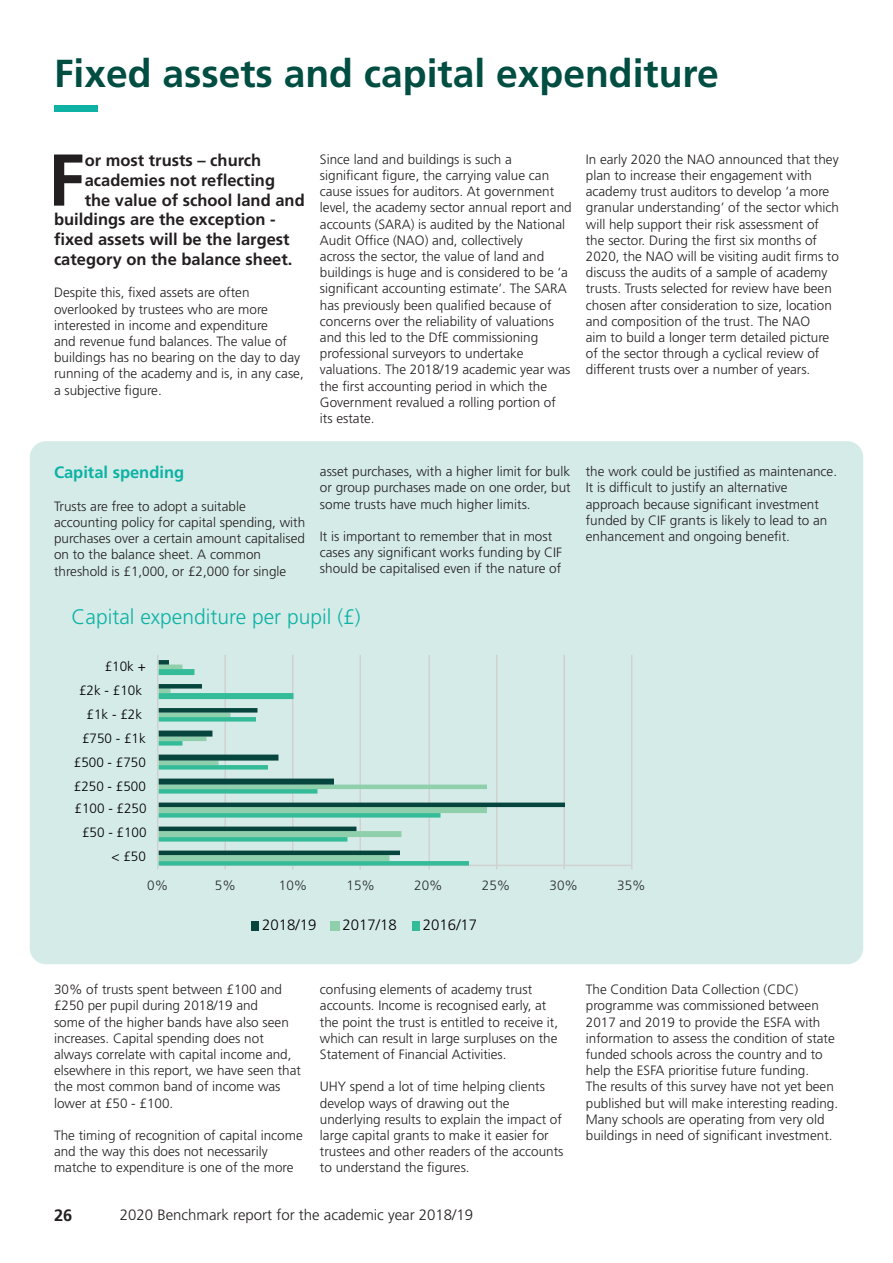
<style>
.page{position:relative;width:893px;height:1263px;background:#fff}
.page>*{position:absolute;margin:0;border:0;box-sizing:border-box;transform-origin:0 0}
.t1{font:700 73.2px "Frutiger LT Std";color:#231f20}
.t2{font:700 39px "Frutiger LT Std";color:#004d42}
.t3{font:300 21px "Frutiger LT Std";color:#0cb2a4}
.t4{font:700 16.5px "Frutiger LT Std";color:#231f20}
.t5{font:700 16.5px "Frutiger LT Std";color:#0cb2a4}
.t6{font:300 15px "Frutiger LT Std";color:#231f20}
.t7{font:300 15px "Frutiger LT Std";color:#000001}
.t8{font:300 13.5px/16.2px "Frutiger LT Std";color:#231f20}
.t9{font:300 13.5px "Frutiger LT Std";color:#000001}
.t10{font:300 13.5px "Frutiger LT Std";color:#2a2e31}
</style>
<div class="page">
<div style="left:54px;top:106px;width:43px;height:6px;background:#0db2a4"></div>
<div style="left:30px;top:441px;width:833px;height:523px;background:#d5ebe8;border-radius:16px"></div>
<hr style="left:160px;top:865px;width:472px;height:1px;background:#d0d1d1">
<hr style="left:224px;top:655px;width:2px;height:214px;background:#d0d1d1">
<hr style="left:292px;top:655px;width:1px;height:214px;background:#d0d1d1">
<hr style="left:359px;top:655px;width:2px;height:214px;background:#d0d1d1">
<hr style="left:428px;top:655px;width:2px;height:214px;background:#d0d1d1">
<hr style="left:496px;top:655px;width:1px;height:214px;background:#d0d1d1">
<hr style="left:563px;top:655px;width:2px;height:214px;background:#d0d1d1">
<hr style="left:631px;top:655px;width:1px;height:214px;background:#d0d1d1">
<svg style="left:158px;top:861px;width:311px;height:4px"></svg>
<svg style="left:158px;top:855px;width:271px;height:6px;background:#98d1b3"></svg>
<svg style="left:158px;top:660px;width:407px;height:195px"></svg>
<hr style="left:157px;top:655px;width:1px;height:214px;background:#d0d1d1">
<div style="left:251px;top:921px;width:8px;height:9px;background:#06443e"></div>
<div style="left:331px;top:921px;width:9px;height:9px;background:#90cfab"></div>
<div style="left:412px;top:921px;width:7px;height:9px;background:#34bb97"></div>
<p class="t2" style="left:54px;top:50px;width:666px">Fixed assets and capital expenditure</p>
<p class="t1" style="left:48px;top:137px;width:38px">F</p>
<p class="t4" style="left:85px;top:151px;width:178px">or most trusts – church</p>
<p class="t4" style="left:85px;top:170px;width:192px">academies not reflecting</p>
<p class="t4" style="left:85px;top:190px;width:222px">the value of school land and</p>
<p class="t4" style="left:54px;top:210px;width:223px">buildings are the exception -</p>
<p class="t4" style="left:54px;top:230px;width:237px">fixed assets will be the largest</p>
<p class="t4" style="left:54px;top:250px;width:240px">category on the balance sheet.</p>
<p class="t8" style="left:54px;top:285px;width:251px">Despite this, fixed assets are often overlooked by trustees who are more interested in income and expenditure<br>and revenue fund balances. The value of buildings has no bearing on the day to day running of the academy and is, in any case, a subjective figure.</p>
<p class="t8" style="left:320px;top:151px;width:253px">Since land and buildings is such a significant figure, the carrying value can cause issues for auditors. At government level, the academy sector annual report and accounts (SARA) is audited by the National Audit Office (NAO) and, collectively<br>across the sector, the value of land and buildings is huge and is considered to be ‘a significant accounting estimate’. The SARA has previously been qualified because of concerns over the reliability of valuations and this led to the DfE commissioning professional surveyors to undertake valuations. The 2018/19 academic year was the first accounting period in which the Government revalued a rolling portion of its estate.</p>
<p class="t8" style="left:586px;top:151px;width:255px">In early 2020 the NAO announced that they plan to increase their engagement with academy trust auditors to develop ‘a more granular understanding’ of the sector which will help support their risk assessment of the sector. During the first six months of 2020, the NAO will be visiting audit firms to discuss the audits of a sample of academy trusts. Trusts selected for review have been chosen after consideration to size, location and composition of the trust. The NAO<br>aim to build a longer term detailed picture of the sector through a cyclical review of different trusts over a number of years.</p>
<p class="t5" style="left:54px;top:463px;width:132px">Capital spending</p>
<p class="t8" style="left:54px;top:498px;width:253px">Trusts are free to adopt a suitable accounting policy for capital spending, with purchases over a certain amount capitalised on to the balance sheet. A common threshold is £1,000, or £2,000 for single</p>
<p class="t8" style="left:320px;top:464px;width:252px;text-align:justify">asset purchases, with a higher limit for bulk or group purchases made on one order, but some trusts have much higher limits.</p>
<p class="t8" style="left:320px;top:528px;width:244px">It is important to remember that in most cases any significant works funding by CIF should be capitalised even if the nature of</p>
<p class="t8" style="left:586px;top:464px;width:253px">the work could be justified as maintenance.<br>It is difficult to justify an alternative approach because significant investment funded by CIF grants is likely to lead to an enhancement and ongoing benefit.</p>
<p class="t3" style="left:72px;top:605px;width:291px">Capital expenditure per pupil (£)</p>
<p class="t9" style="left:105px;top:658px;width:43px">£10k +</p>
<p class="t9" style="left:79px;top:682px;width:65px">£2k - £10k</p>
<p class="t9" style="left:87px;top:706px;width:57px">£1k - £2k</p>
<p class="t9" style="left:82px;top:730px;width:65px">£750 - £1k</p>
<p class="t9" style="left:74px;top:754px;width:74px">£500 - £750</p>
<p class="t9" style="left:74px;top:778px;width:74px">£250 - £500</p>
<p class="t9" style="left:75px;top:801px;width:74px">£100 - £250</p>
<p class="t9" style="left:82px;top:825px;width:66px">£50 - £100</p>
<p class="t9" style="left:112px;top:849px;width:36px">&lt; £50</p>
<p class="t10" style="left:147px;top:877px;width:23px">0%</p>
<p class="t10" style="left:215px;top:877px;width:23px">5%</p>
<p class="t10" style="left:279px;top:877px;width:30px">10%</p>
<p class="t10" style="left:347px;top:877px;width:30px">15%</p>
<p class="t10" style="left:414px;top:877px;width:30px">20%</p>
<p class="t10" style="left:482px;top:877px;width:30px">25%</p>
<p class="t10" style="left:550px;top:877px;width:30px">30%</p>
<p class="t10" style="left:617px;top:877px;width:30px">35%</p>
<p class="t7" style="left:262px;top:916px;width:56px">2018/19</p>
<p class="t7" style="left:343px;top:916px;width:56px">2017/18</p>
<p class="t7" style="left:423px;top:916px;width:56px">2016/17</p>
<p class="t8" style="left:54px;top:982px;width:249px">30% of trusts spent between £100 and £250 per pupil during 2018/19 and<br>some of the higher bands have also seen increases. Capital spending does not always correlate with capital income and, elsewhere in this report, we have seen that the most common band of income was lower at £50 - £100.</p>
<p class="t8" style="left:54px;top:1127px;width:250px">The timing of recognition of capital income and the way this does not necessarily matche to expenditure is one of the more</p>
<p class="t8" style="left:320px;top:982px;width:240px">confusing elements of academy trust accounts. Income is recognised early, at the point the trust is entitled to receive it, which can result in large surpluses on the Statement of Financial Activities.</p>
<p class="t8" style="left:320px;top:1079px;width:245px">UHY spend a lot of time helping clients develop ways of drawing out the underlying results to explain the impact of large capital grants to make it easier for trustees and other readers of the accounts to understand the figures.</p>
<p class="t4" style="left:54px;top:1206px;width:20px">26</p>
<p class="t6" style="left:120px;top:1207px;width:355px">2020 Benchmark report for the academic year 2018/19</p>
<p class="t8" style="left:586px;top:982px;width:254px">The Condition Data Collection (CDC) programme was commissioned between 2017 and 2019 to provide the ESFA with information to assess the condition of state funded schools across the country and to help the ESFA prioritise future funding.<br>The results of this survey have not yet been published but will make interesting reading.<br>Many schools are operating from very old buildings in need of significant investment.</p>
</div>
